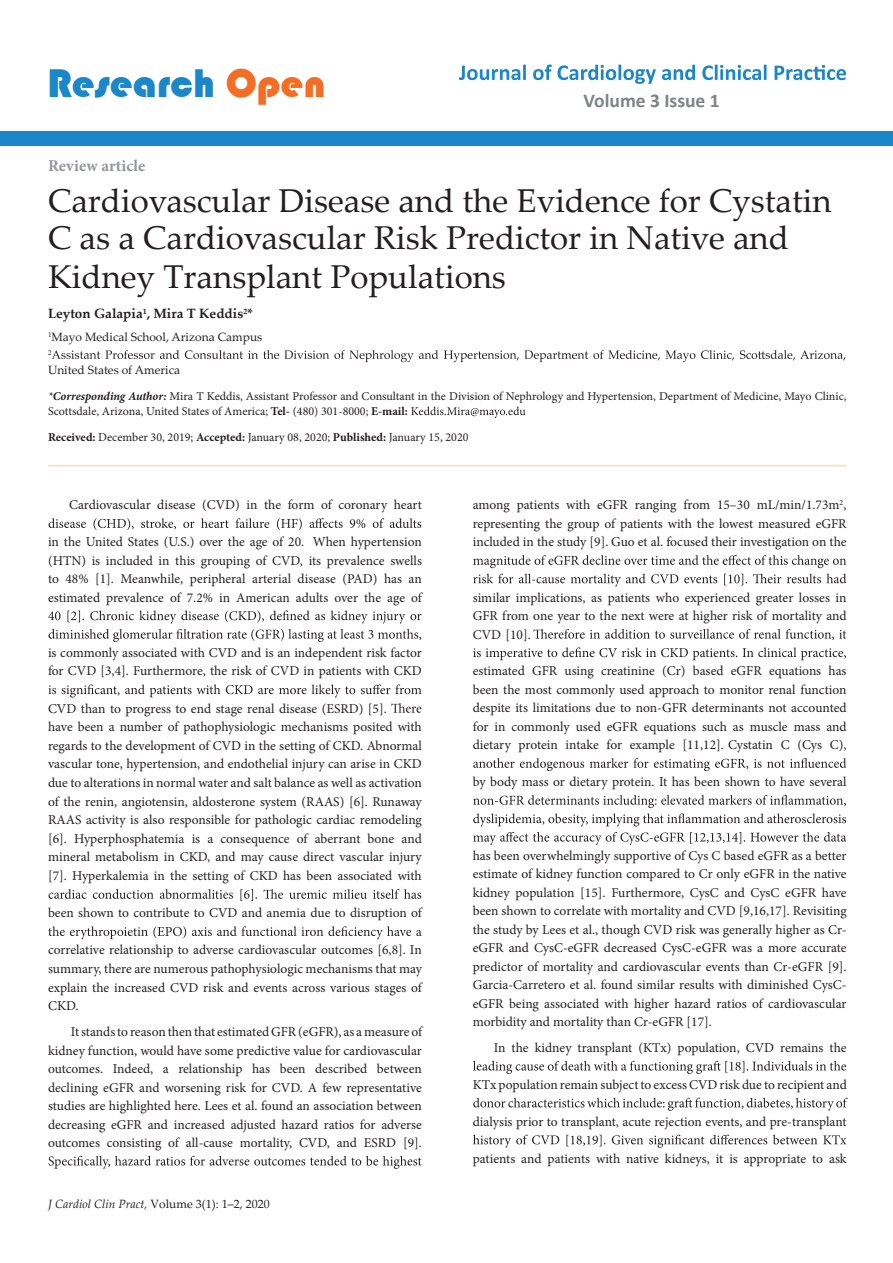
<style>
.page{position:relative;width:893px;height:1263px;background:#fff}
.page>*{position:absolute;margin:0;border:0;box-sizing:border-box;transform-origin:0 0}
.t1{font:41.25px "Bauhaus 93";color:#1c87c8}
.t2{font:33px/38.2px "Palatino Linotype";color:#231f20}
.t3{font:700 19.5px "Calibri";color:#7f8386}
.t4{font:700 16.5px "Minion Pro";letter-spacing:.005em;color:#939698}
.t5{font:13.5px/18.5px "Minion Pro";color:#231f20;text-align:justify}
.t6{font:700 13.5px "Palatino Linotype";color:#231f20}
.t7{font:12px/15px "Minion Pro";color:#231f20}
.t8{font:12px "Palatino Linotype";color:#231f20}
.t9{font:7.05px "Palatino Linotype";color:#231f20}
.s1{color:#f36e24}
.s2{font-style:italic}
.s3{font-weight:700;font-style:italic}
.s4{font-weight:700}
</style>
<div class="page">
<svg style="left:459px;top:64px;width:387px;height:20px"></svg>
<div style="left:0;top:131px;width:893px;height:15px;background:#1c87c8"></div>
<svg style="left:52px;top:350px;width:793px;height:12px"></svg>
<svg style="left:411px;top:406px;width:114px;height:12px"></svg>
<hr style="left:48px;top:465px;width:798px;height:2px;background:#f8e1c9">
<svg style="left:49px;top:518px;width:372px;height:12px"></svg>
<svg style="left:48px;top:610px;width:374px;height:13px"></svg>
<svg style="left:49px;top:629px;width:372px;height:13px"></svg>
<svg style="left:48px;top:684px;width:373px;height:13px"></svg>
<svg style="left:391px;top:703px;width:30px;height:10px"></svg>
<svg style="left:49px;top:889px;width:372px;height:12px"></svg>
<svg style="left:48px;top:926px;width:374px;height:13px"></svg>
<svg style="left:49px;top:1156px;width:373px;height:13px"></svg>
<svg style="left:473px;top:555px;width:373px;height:32px"></svg>
<svg style="left:534px;top:629px;width:312px;height:11px"></svg>
<svg style="left:473px;top:647px;width:373px;height:13px"></svg>
<svg style="left:473px;top:758px;width:373px;height:13px"></svg>
<svg style="left:473px;top:795px;width:373px;height:31px"></svg>
<svg style="left:473px;top:832px;width:373px;height:13px"></svg>
<svg style="left:473px;top:1061px;width:373px;height:13px"></svg>
<svg style="left:473px;top:1098px;width:375px;height:13px"></svg>
<svg style="left:473px;top:1135px;width:373px;height:13px"></svg>
<h1 class="t1" style="left:47px;top:60px;width:280px">Research <span class="s1">Open</span></h1>
<h3 class="t3" style="left:584px;top:88px;width:138px">Volume 3 Issue 1</h3>
<p class="t4" style="left:48px;top:154px;width:99px">Review article</p>
<h2 class="t2" style="left:48px;top:180px;width:785px">Cardiovascular Disease and the Evidence for Cystatin<br>C as a Cardiovascular Risk Predictor in Native and<br>Kidney Transplant Populations</h2>
<p class="t6" style="left:48px;top:304px;width:207px">Leyton Galapia<sup>1</sup>, Mira T Keddis<sup>2</sup>*</p>
<p class="t8" style="left:48px;top:328px;width:216px"><sup>1</sup>Mayo Medical School, Arizona Campus</p>
<p class="t9" style="left:48px;top:347px;width:5px">2</p>
<p class="t8" style="left:48px;top:361px;width:134px">United States of America</p>
<p class="t7" style="left:48px;top:389px;width:800px"><span class="s2">*</span><span class="s3">Corresponding Author:</span> Mira T Keddis, Assistant Professor and Consultant in the Division of Nephrology and Hypertension, Department of Medicine, Mayo Clinic,<br>Scottsdale, Arizona, United States of America; <span class="s4">Tel-</span> (480) 301-8000; <span class="s4">E-mail:</span></p>
<p class="t7" style="left:48px;top:429px;width:422px"><span class="s4">Received:</span> December 30, 2019; <span class="s4">Accepted:</span> January 08, 2020; <span class="s4">Published:</span> January 15, 2020</p>
<p class="t5" style="left:69px;top:496px;width:354px">Cardiovascular disease (CVD) in the form of coronary heart</p>
<p class="t5" style="left:48px;top:533px;width:375px">in the United States (U.S.) over the age of 20. When hypertension (HTN) is included in this grouping of CVD, its prevalence swells to 48% [1]. Meanwhile, peripheral arterial disease (PAD) has an estimated prevalence of 7.2% in American adults over the age of</p>
<p class="t5" style="left:48px;top:643px;width:375px">is commonly associated with CVD and is an independent risk factor for CVD [3,4]. Furthermore, the risk of CVD in patients with CKD</p>
<p class="t5" style="left:48px;top:699px;width:375px;text-align:left">CVD than to progress to end stage renal disease (ESRD) [5].<br>have been a number of pathophysiologic mechanisms posited with regards to the development of CVD in the setting of CKD. Abnormal vascular tone, hypertension, and endothelial injury can arise in CKD due to alterations in normal water and salt balance as well as activation of the renin, angiotensin, aldosterone system (RAAS) [6]. Runaway RAAS activity is also responsible for pathologic cardiac remodeling [6]. Hyperphosphatemia is a consequence of aberrant bone and mineral metabolism in CKD, and may cause direct vascular injury [7]. Hyperkalemia in the setting of CKD has been associated with</p>
<p class="t5" style="left:48px;top:904px;width:375px">been shown to contribute to CVD and anemia due to disruption of</p>
<p class="t5" style="left:48px;top:941px;width:376px">correlative relationship to adverse cardiovascular outcomes [6,8]. In summary, there are numerous pathophysiologic mechanisms that may explain the increased CVD risk and events across various stages of CKD.</p>
<p class="t5" style="left:48px;top:1023px;width:376px;text-indent:23px">Itstandsto reason then that estimatedGFR(eGFR), as a measure of kidney function, would have some predictive value for cardiovascular outcomes. Indeed, a relationship has been described between declining eGFR and worsening risk for CVD. A few representative studies are highlighted here. Lees et al. found an association between decreasing eGFR and increased adjusted hazard ratios for adverse outcomes consisting of all-cause mortality, CVD, and ESRD [9].</p>
<p class="t8" style="left:48px;top:1196px;width:223px"><span class="s2">J Cardiol Clin Pract,</span> Volume 3(1): 1–2, 2020</p>
<p class="t5" style="left:473px;top:496px;width:375px">among patients with eGFR ranging from 15–30 mL/min/1.73m<sup>2</sup>, representing the group of patients with the lowest measured eGFR included in the study [9]. Guo et al. focused their investigation on the</p>
<p class="t5" style="left:473px;top:588px;width:375px">similar implications, as patients who experienced greater losses in GFR from one year to the next were at higher risk of mortality and CVD [10].</p>
<p class="t5" style="left:473px;top:662px;width:375px">estimated GFR using creatinine (Cr) based eGFR equations has been the most commonly used approach to monitor renal function despite its limitations due to non-GFR determinants not accounted for in commonly used eGFR equations such as muscle mass and dietary protein intake for example [11,12]. Cystatin C (Cys C),</p>
<p class="t5" style="left:473px;top:773px;width:375px">by body mass or dietary protein. It has been shown to have several</p>
<p class="t5" style="left:473px;top:846px;width:375px">has been overwhelmingly supportive of Cys C based eGFR as a better estimate of kidney function compared to Cr only eGFR in the native kidney population [15]. Furthermore, CysC and CysC eGFR have been shown to correlate with mortality and CVD [9,16,17]. Revisiting the study by Lees et al., though CVD risk was generally higher as Cr&shy;eGFR and CysC-eGFR decreased CysC-eGFR was a more accurate predictor of mortality and cardiovascular events than Cr-eGFR [9].<br>Garcia-Carretero et al. found similar results with diminished CysC&shy;eGFR being associated with higher hazard ratios of cardiovascular morbidity and mortality than Cr-eGFR [17].</p>
<p class="t5" style="left:494px;top:1038px;width:354px">In the kidney transplant (KTx) population, CVD remains the</p>
<p class="t5" style="left:473px;top:1075px;width:376px">KTx population remain subject to excess CVD risk due to recipient and</p>
<p class="t5" style="left:473px;top:1112px;width:375px">dialysis prior to transplant, acute rejection events, and pre-transplant</p>
<p class="t5" style="left:473px;top:1149px;width:375px">patients and patients with native kidneys, it is appropriate to ask</p>
</div>
